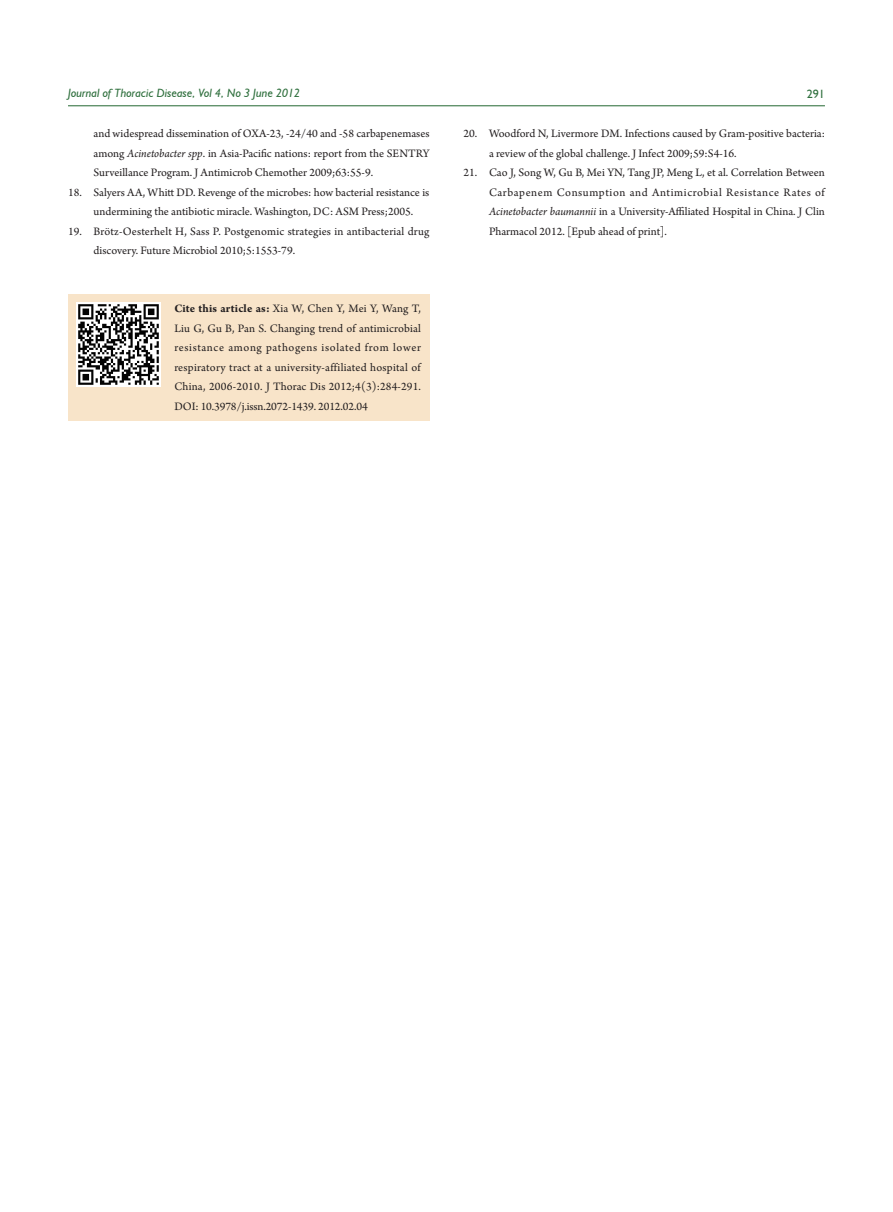
<style>
.page{position:relative;width:893px;height:1212px;background:#fff}
.page>*{position:absolute;margin:0;border:0;box-sizing:border-box;transform-origin:0 0}
.t1{font:12px/19.5px "Arno Pro";color:#231f20;text-align:justify}
.t2{font:italic 12px "Humanist 521 BT";color:#30703e}
.t3{font:12px "Humanist 521 BT";color:#30703e}
.s1{font-style:italic}
.s2{font-weight:700}
</style>
<div class="page">
<hr style="left:68px;top:105px;width:757px;height:1px;background:#30703e">
<div style="left:68px;top:294px;width:361px;height:127px;background:#f8e4c9"></div>
<img style="left:77px;top:303px;width:84px;height:84px">
<p class="t2" style="left:68px;top:86px;width:234px">Journal of Thoracic Disease, Vol 4, No 3 June 2012</p>
<p class="t3" style="left:807px;top:87px;width:20px">291</p>
<p class="t1" style="left:94px;top:125px;width:337px">and widespread dissemination of OXA-23, -24/40 and -58 carbapenemases among <span class="s1">Acinetobacter spp</span>. in Asia-Pacific nations: report from the SENTRY Surveillance Program. J Antimicrob Chemother 2009;63:55-9.</p>
<p class="t1" style="left:94px;top:183px;width:337px;text-indent:-26px">18. Salyers AA, Whitt DD. Revenge of the microbes: how bacterial resistance is undermining the antibiotic miracle. Washington, DC: ASM Press;2005.</p>
<p class="t1" style="left:94px;top:222px;width:337px;text-indent:-26px">19. Brötz-Oesterhelt H, Sass P. Postgenomic strategies in antibacterial drug discovery. Future Microbiol 2010;5:1553-79.</p>
<p class="t1" style="left:174px;top:300px;width:248px"><span class="s2">Cite this article as:</span> Xia W, Chen Y, Mei Y, Wang T, Liu G, Gu B, Pan S. Changing trend of antimicrobial resistance among pathogens isolated from lower respiratory tract at a university-affiliated hospital of China, 2006-2010. J Thorac Dis 2012;4(3):284-291.<br>DOI: 10.3978/j.issn.2072-1439. 2012.02.04</p>
<p class="t1" style="left:489px;top:125px;width:337px;text-indent:-26px">20. Woodford N, Livermore DM. Infections caused by Gram-positive bacteria: a review of the global challenge. J Infect 2009;59:S4-16.</p>
<p class="t1" style="left:489px;top:164px;width:337px;text-indent:-26px">21. Cao J, Song W, Gu B, Mei YN, Tang JP, Meng L, et al. Correlation Between Carbapenem Consumption and Antimicrobial Resistance Rates of <span class="s1">Acinetobacter baumannii</span> in a University-Affiliated Hospital in China. J Clin Pharmacol 2012. [Epub ahead of print].</p>
</div>
